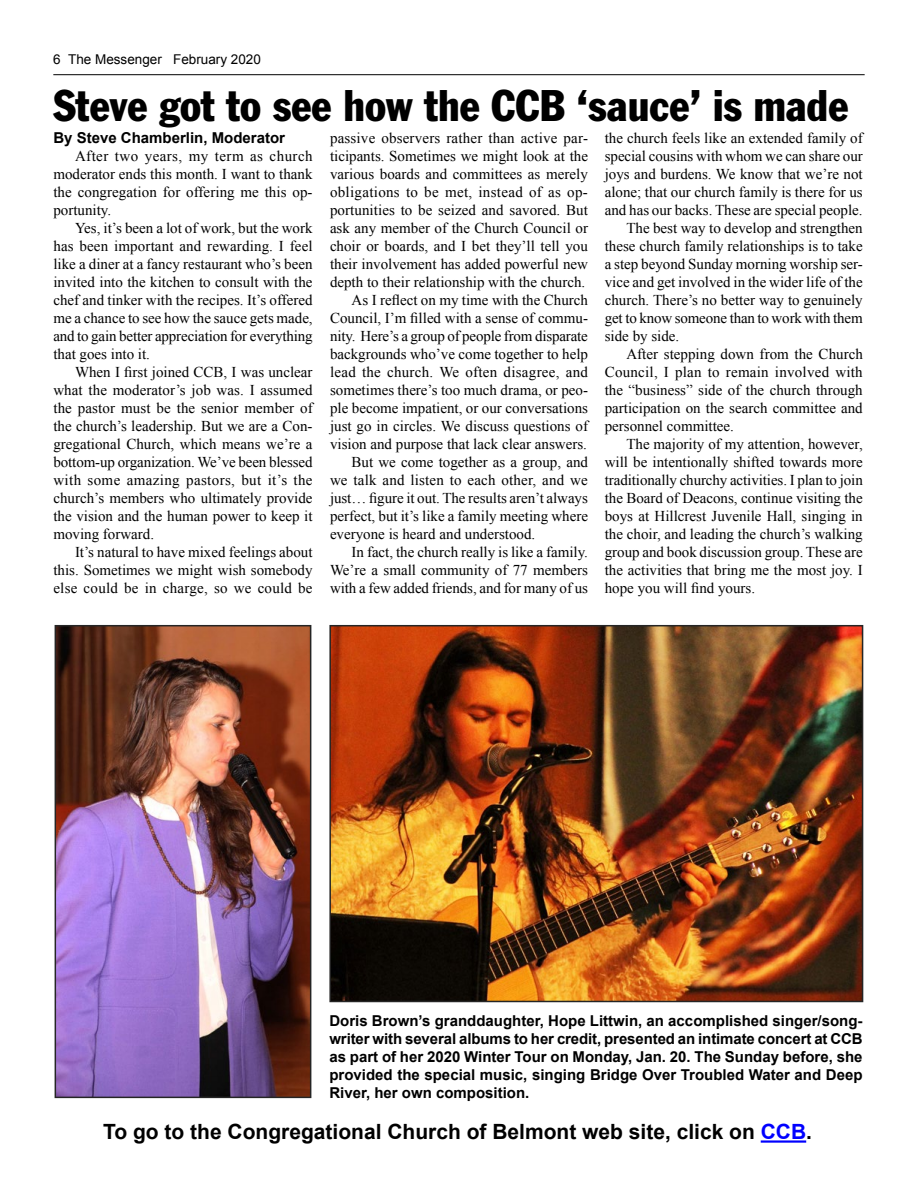
<style>
.page{position:relative;width:918px;height:1188px;background:#fff}
.page>*{position:absolute;margin:0;border:0;box-sizing:border-box;transform-origin:0 0}
.t1{font:condensed 43.5px "Franklin Gothic";color:#000}
.t2{font:700 21px "Arial";color:#000}
.t3{font:15px/18px "Times New Roman";color:#000;text-align:justify}
.t4{font:700 15px/18px "Arial";color:#000;text-align:justify}
.t5{font:15px "Times New Roman";letter-spacing:.02em;color:#000}
.t6{font:13.5px "Arial";color:#000}
.s1{color:#00f}
</style>
<div class="page">
<hr style="left:53px;top:74px;width:812px;height:1px;background:#000">
<hr style="left:761px;top:1140px;width:45px;height:3px;background:#00f">
<img style="left:58px;top:628px;width:250px;height:467px">
<div style="left:55px;top:625px;width:256px;height:473px;border:2px solid #252525"></div>
<img style="left:332px;top:628px;width:528px;height:371px">
<div style="left:329px;top:625px;width:534px;height:377px;border:2px solid #252525"></div>
<p class="t6" style="left:53px;top:50px;width:209px">6 The Messenger February 2020</p>
<h1 class="t1" style="left:53px;top:79px;width:797px">Steve got to see how the CCB ‘sauce’ is made</h1>
<p class="t4" style="left:53px;top:130px;width:233px">By Steve Chamberlin, Moderator</p>
<p class="t3" style="left:53px;top:147px;width:261px;text-indent:22px">After two years, my term as church moderator ends this month. I want to thank the congregation for offering me this op&shy;portunity.</p>
<p class="t3" style="left:53px;top:219px;width:261px;text-indent:22px">Yes, it’s been a lot of work, but the work has been important and rewarding. I feel like a diner at a fancy restaurant who’s been invited into the kitchen to consult with the chef and tinker with the recipes. It’s offered me a chance to see how the sauce gets made, and to gain better appreciation for everything that goes into it.</p>
<p class="t3" style="left:53px;top:363px;width:261px;text-indent:22px">When I first joined CCB, I was unclear what the moderator’s job was. I assumed the pastor must be the senior member of the church’s leadership. But we are a Con&shy;gregational Church, which means we’re a bottom-up organization. We’ve been blessed with some amazing pastors, but it’s the church’s members who ultimately provide the vision and the human power to keep it moving forward.</p>
<p class="t3" style="left:53px;top:543px;width:261px;text-indent:22px">It’s natural to have mixed feelings about this. Sometimes we might wish somebody else could be in charge, so we could be</p>
<p class="t3" style="left:330px;top:129px;width:259px">passive observers rather than active par-</p>
<p class="t3" style="left:330px;top:147px;width:260px">ticipants. Sometimes we might look at the</p>
<p class="t3" style="left:330px;top:165px;width:259px">various boards and committees as merely</p>
<p class="t5" style="left:330px;top:182px;width:259px">obligations to be met, instead of as op-</p>
<p class="t3" style="left:330px;top:201px;width:259px">portunities to be seized and savored. But</p>
<p class="t3" style="left:330px;top:219px;width:260px">ask any member of the Church Council or</p>
<p class="t3" style="left:330px;top:237px;width:259px">choir or boards, and I bet they’ll tell you</p>
<p class="t3" style="left:330px;top:255px;width:259px">their involvement has added powerful new</p>
<p class="t3" style="left:330px;top:273px;width:257px">depth to their relationship with the church.</p>
<p class="t3" style="left:352px;top:291px;width:238px">As I reflect on my time with the Church</p>
<p class="t3" style="left:330px;top:309px;width:259px">Council, I’m filled with a sense of commu-</p>
<p class="t3" style="left:330px;top:327px;width:259px">nity. Here’s a group of people from disparate</p>
<p class="t3" style="left:330px;top:345px;width:260px">backgrounds who’ve come together to help</p>
<p class="t5" style="left:330px;top:362px;width:260px">lead the church. We often disagree, and</p>
<p class="t3" style="left:330px;top:381px;width:260px">sometimes there’s too much drama, or peo-</p>
<p class="t3" style="left:330px;top:399px;width:260px">ple become impatient, or our conversations</p>
<p class="t3" style="left:330px;top:417px;width:260px">just go in circles. We discuss questions of</p>
<p class="t3" style="left:330px;top:435px;width:259px">vision and purpose that lack clear answers.</p>
<p class="t3" style="left:352px;top:453px;width:238px">But we come together as a group, and</p>
<p class="t3" style="left:330px;top:471px;width:259px">we talk and listen to each other, and we</p>
<p class="t3" style="left:330px;top:489px;width:259px">just… figure it out. The results aren’t always</p>
<p class="t3" style="left:330px;top:507px;width:260px">perfect, but it’s like a family meeting where</p>
<p class="t3" style="left:330px;top:525px;width:207px">everyone is heard and understood.</p>
<p class="t3" style="left:352px;top:543px;width:238px">In fact, the church really is like a family.</p>
<p class="t3" style="left:330px;top:561px;width:260px">We’re a small community of 77 members</p>
<p class="t3" style="left:330px;top:579px;width:260px">with a few added friends, and for many of us</p>
<p class="t3" style="left:605px;top:129px;width:260px">the church feels like an extended family of</p>
<p class="t3" style="left:605px;top:147px;width:260px">special cousins with whom we can share our</p>
<p class="t3" style="left:605px;top:165px;width:260px">joys and burdens. We know that we’re not</p>
<p class="t3" style="left:605px;top:183px;width:260px">alone; that our church family is there for us</p>
<p class="t3" style="left:605px;top:201px;width:259px">and has our backs. These are special people.</p>
<p class="t3" style="left:626px;top:219px;width:238px">The best way to develop and strengthen</p>
<p class="t3" style="left:605px;top:237px;width:260px">these church family relationships is to take</p>
<p class="t3" style="left:605px;top:255px;width:260px">a step beyond Sunday morning worship ser-</p>
<p class="t3" style="left:605px;top:273px;width:260px">vice and get involved in the wider life of the</p>
<p class="t3" style="left:605px;top:291px;width:260px">church. There’s no better way to genuinely</p>
<p class="t3" style="left:605px;top:309px;width:260px">get to know someone than to work with them</p>
<p class="t3" style="left:605px;top:327px;width:76px">side by side.</p>
<p class="t3" style="left:626px;top:345px;width:238px">After stepping down from the Church</p>
<p class="t3" style="left:605px;top:363px;width:260px">Council, I plan to remain involved with</p>
<p class="t3" style="left:605px;top:381px;width:260px">the “business” side of the church through</p>
<p class="t3" style="left:605px;top:399px;width:260px">participation on the search committee and</p>
<p class="t3" style="left:605px;top:417px;width:131px">personnel committee.</p>
<p class="t3" style="left:626px;top:435px;width:238px">The majority of my attention, however,</p>
<p class="t3" style="left:605px;top:453px;width:260px">will be intentionally shifted towards more</p>
<p class="t3" style="left:605px;top:471px;width:260px">traditionally churchy activities. I plan to join</p>
<p class="t3" style="left:605px;top:489px;width:260px">the Board of Deacons, continue visiting the</p>
<p class="t3" style="left:605px;top:507px;width:260px">boys at Hillcrest Juvenile Hall, singing in</p>
<p class="t3" style="left:605px;top:525px;width:260px">the choir, and leading the church’s walking</p>
<p class="t3" style="left:605px;top:543px;width:260px">group and book discussion group. These are</p>
<p class="t3" style="left:605px;top:561px;width:259px">the activities that bring me the most joy. I</p>
<p class="t3" style="left:605px;top:579px;width:152px">hope you will find yours.</p>
<p class="t4" style="left:329px;top:1012px;width:535px">Doris Brown’s granddaughter, Hope Littwin, an accomplished singer/song&shy;writer with several albums to her credit, presented an intimate concert at CCB as part of her 2020 Winter Tour on Monday, Jan. 20. The Sunday before, she provided the special music, singing Bridge Over Troubled Water and Deep River, her own composition.</p>
<h2 class="t2" style="left:103px;top:1118px;width:710px">To go to the Congregational Church of Belmont web site, click on <span class="s1">CCB</span>.</h2>
</div>
